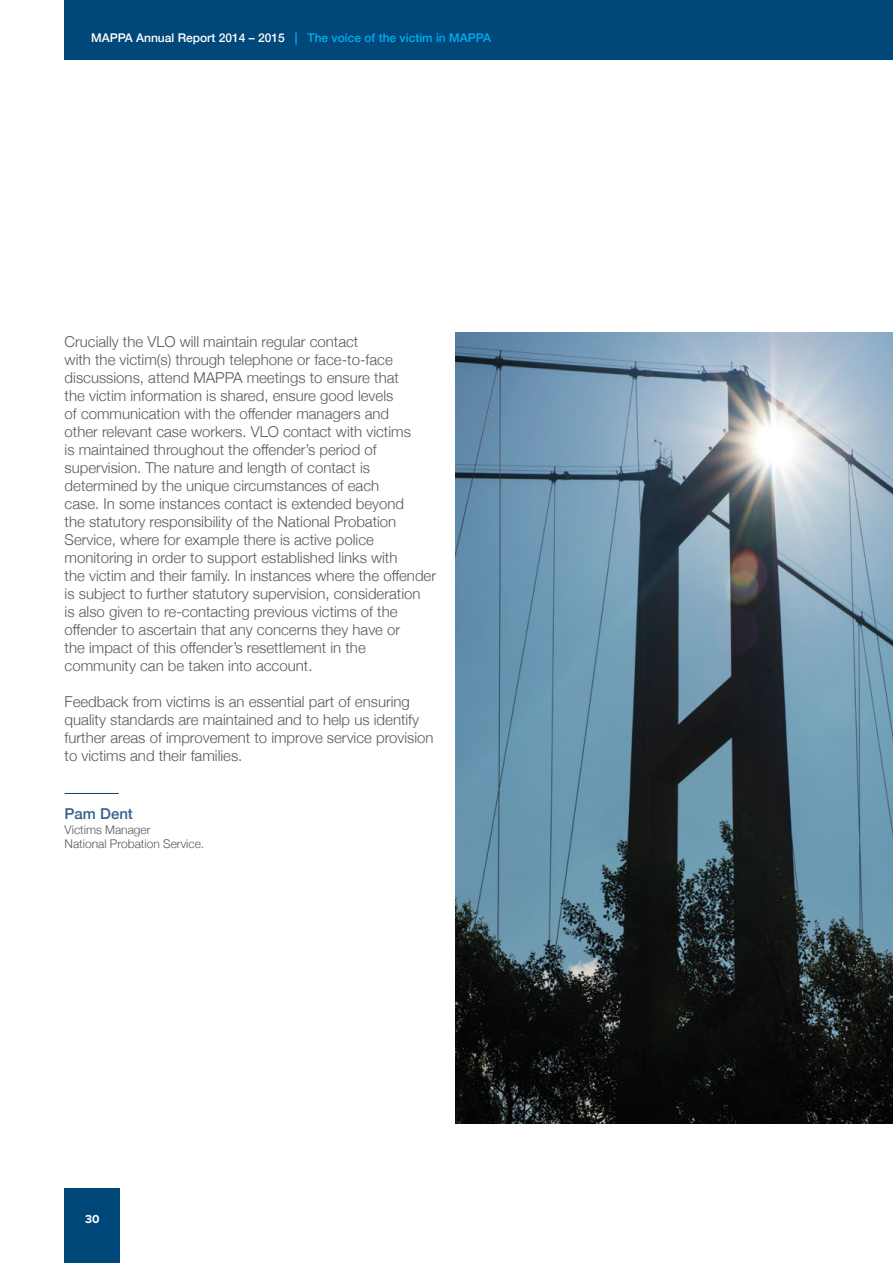
<style>
.page{position:relative;width:893px;height:1263px;background:#fff}
.page>*{position:absolute;margin:0;border:0;box-sizing:border-box;transform-origin:0 0}
.t1{font:300 15px/18px "Helvetica Neue";color:#58595b}
.t2{font:500 15px "Helvetica Neue";color:#375f8f}
.t3{font:500 12px "Helvetica Neue";color:#fff}
.t4{font:300 12px/14.4px "Helvetica Neue";color:#58595b}
.t5{font:500 12px "Helvetica Neue";color:#00aeef}
.t6{font:700 12px "Proxima Nova";color:#fff}
.s1{font-weight:700;color:#00aeef}
.s2{color:#00aeef}
</style>
<div class="page">
<div style="left:65px;top:1188px;width:55px;height:75px;background:#00477a"></div>
<img style="left:455px;top:333px;width:438px;height:790px">
<hr style="left:65px;top:793px;width:54px;height:1px;background:#00477a">
<div style="left:65px;top:0;width:828px;height:60px;background:#00477a"></div>
<p class="t3" style="left:91px;top:28px;width:401px">MAPPA Annual Report 2014 – 2015 <span class="s1">|</span> <span class="s2">The voice of the victim in MAPPA</span></p>
<p class="t5" style="left:308px;top:28px;width:109px">&lt;&lt;page title here&gt;&gt;</p>
<p class="t1" style="left:65px;top:331px;width:373px">Crucially the VLO will maintain regular contact<br>with the victim(s) through telephone or face-to-face discussions, attend MAPPA meetings to ensure that<br>the victim information is shared, ensure good levels<br>of communication with the offender managers and<br>other relevant case workers. VLO contact with victims<br>is maintained throughout the offender’s period of supervision. The nature and length of contact is determined by the unique circumstances of each<br>case. In some instances contact is extended beyond<br>the statutory responsibility of the National Probation Service, where for example there is active police monitoring in order to support established links with<br>the victim and their family. In instances where the offender is subject to further statutory supervision, consideration<br>is also given to re-contacting previous victims of the offender to ascertain that any concerns they have or<br>the impact of this offender’s resettlement in the community can be taken into account.</p>
<p class="t1" style="left:65px;top:691px;width:370px">Feedback from victims is an essential part of ensuring quality standards are maintained and to help us identify further areas of improvement to improve service provision to victims and their families.</p>
<p class="t2" style="left:65px;top:802px;width:70px">Pam Dent</p>
<p class="t4" style="left:65px;top:821px;width:141px">Victims Manager<br>National Probation Service.</p>
<p class="t6" style="left:85px;top:1213px;width:16px">30</p>
</div>
